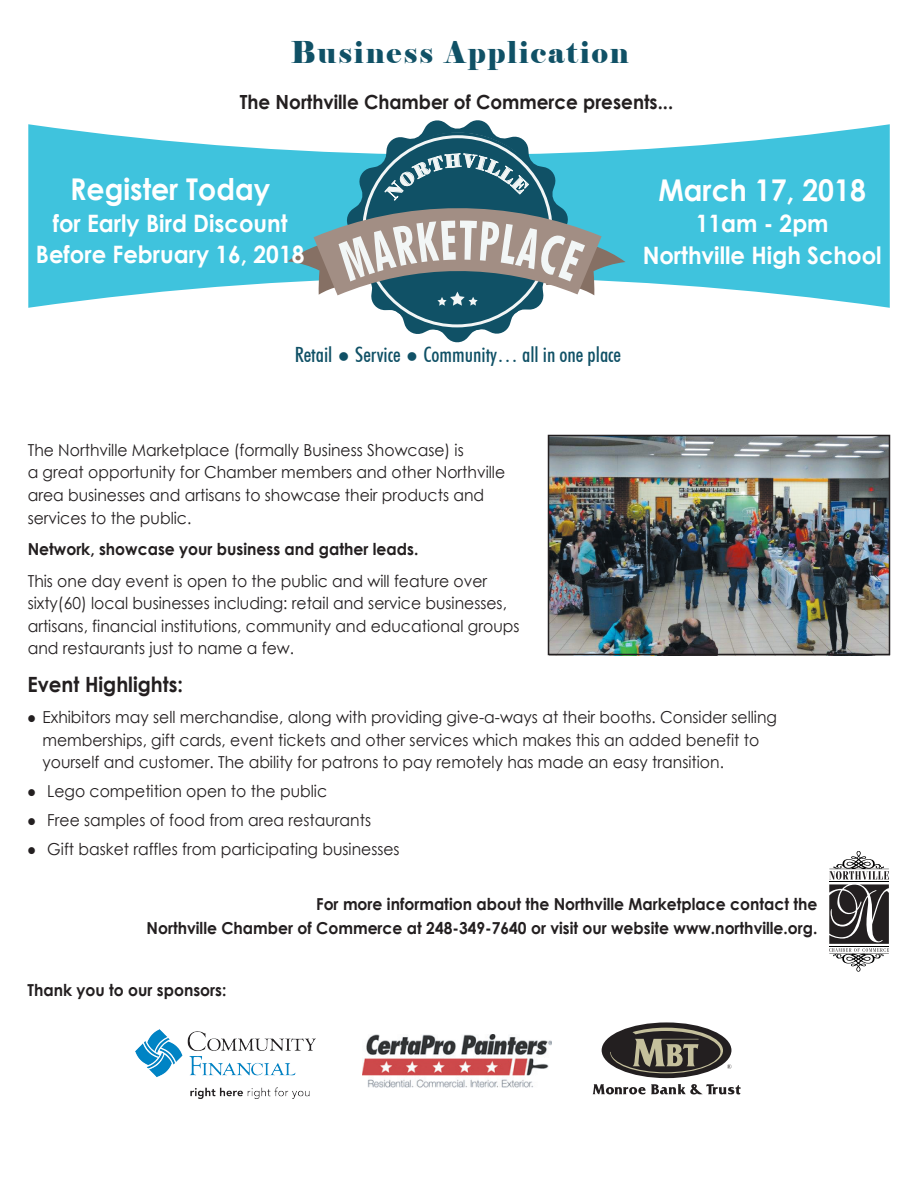
<style>
.page{position:relative;width:918px;height:1188px;background:#fff}
.page>*{position:absolute;margin:0;border:0;box-sizing:border-box;transform-origin:0 0}
.t1{font:700 30px "Century Gothic";color:#fff;scale:.94 1}
.t2{font:30px "Elephant";letter-spacing:.075em;color:#105166;scale:.94 1}
.t3{font:700 24px/31.5px "Century Gothic";color:#fff;text-align:center;scale:.94 1}
.t4{font:500 condensed 21px "Futura BT";color:#105166}
.t5{font:700 21px "Century Gothic";color:#231f20;scale:.94 1}
.t6{font:700 19.5px "Century Gothic";color:#231f20;scale:.94 1}
.t7{font:16.5px/22.5px "Century Gothic";color:#231f20;scale:.94 1}
.t8{font:700 16.5px/24px "Century Gothic";color:#231f20;text-align:right;scale:.94 1}
</style>
<div class="page">
<svg style="left:28px;top:124px;width:862px;height:184px;fill:#3fc3dd"></svg>
<svg style="left:345px;top:120px;width:225px;height:223px"></svg>
<svg style="left:829px;top:851px;width:60px;height:121px"></svg>
<img style="left:549px;top:438px;width:340px;height:218px">
<div style="left:548px;top:435px;width:342px;height:220px;border:2px solid #231f20"></div>
<img style="left:362px;top:1034px;width:190px;height:54px">
<img style="left:135px;top:1029px;width:180px;height:69px">
<div style="left:602px;top:1022px;width:129px;height:56px;background:#231f20;border-radius:50%"></div>
<svg style="left:593px;top:1084px;width:148px;height:10px"></svg>
<svg style="left:610px;top:1028px;width:121px;height:45px"></svg>
<svg style="left:288px;top:135px;width:337px;height:193px"></svg>
<h1 class="t2" style="left:291px;top:34px;width:361px">Business Application</h1>
<p class="t6" style="left:240px;top:87px;width:462px">The Northville Chamber of Commerce presents...</p>
<h1 class="t1" style="left:70px;top:166px;width:214px">Register Today</h1>
<h2 class="t3" style="left:36px;top:206px;width:287px">for Early Bird Discount<br>Before February 16, 2018</h2>
<h1 class="t1" style="left:658px;top:167px;width:222px">March 17, 2018</h1>
<h2 class="t3" style="left:643px;top:207px;width:256px">11am - 2pm<br>Northville High School</h2>
<p class="t4" style="left:295px;top:342px;width:328px">Retail ● Service ● Community… all in one place</p>
<p class="t7" style="left:28px;top:439px;width:509px">The Northville Marketplace (formally Business Showcase) is<br>a great opportunity for Chamber members and other Northville area businesses and artisans to showcase their products and services to the public.</p>
<p class="t8" style="left:28px;top:536px;width:417px">Network, showcase your business and gather leads.</p>
<p class="t7" style="left:28px;top:569px;width:525px">This one day event is open to the public and will feature over sixty(60) local businesses including: retail and service businesses, artisans, financial institutions, community and educational groups and restaurants just to name a few.</p>
<p class="t5" style="left:28px;top:668px;width:167px">Event Highlights:</p>
<p class="t7" style="left:43px;top:706px;width:783px;text-indent:-15px">● Exhibitors may sell merchandise, along with providing give-a-ways at their booths. Consider selling memberships, gift cards, event tickets and other services which makes this an added benefit to yourself and customer. The ability for patrons to pay remotely has made an easy transition.</p>
<p class="t7" style="left:28px;top:780px;width:320px">● Lego competition open to the public</p>
<p class="t7" style="left:28px;top:809px;width:367px">● Free samples of food from area restaurants</p>
<p class="t7" style="left:28px;top:837px;width:397px">● Gift basket raffles from participating businesses</p>
<p class="t8" style="left:147px;top:892px;width:715px">For more information about the Northville Marketplace contact the<br>Northville Chamber of Commerce at 248-349-7640 or visit our website www.northville.org.</p>
<p class="t8" style="left:28px;top:978px;width:213px">Thank you to our sponsors:</p>
</div>
